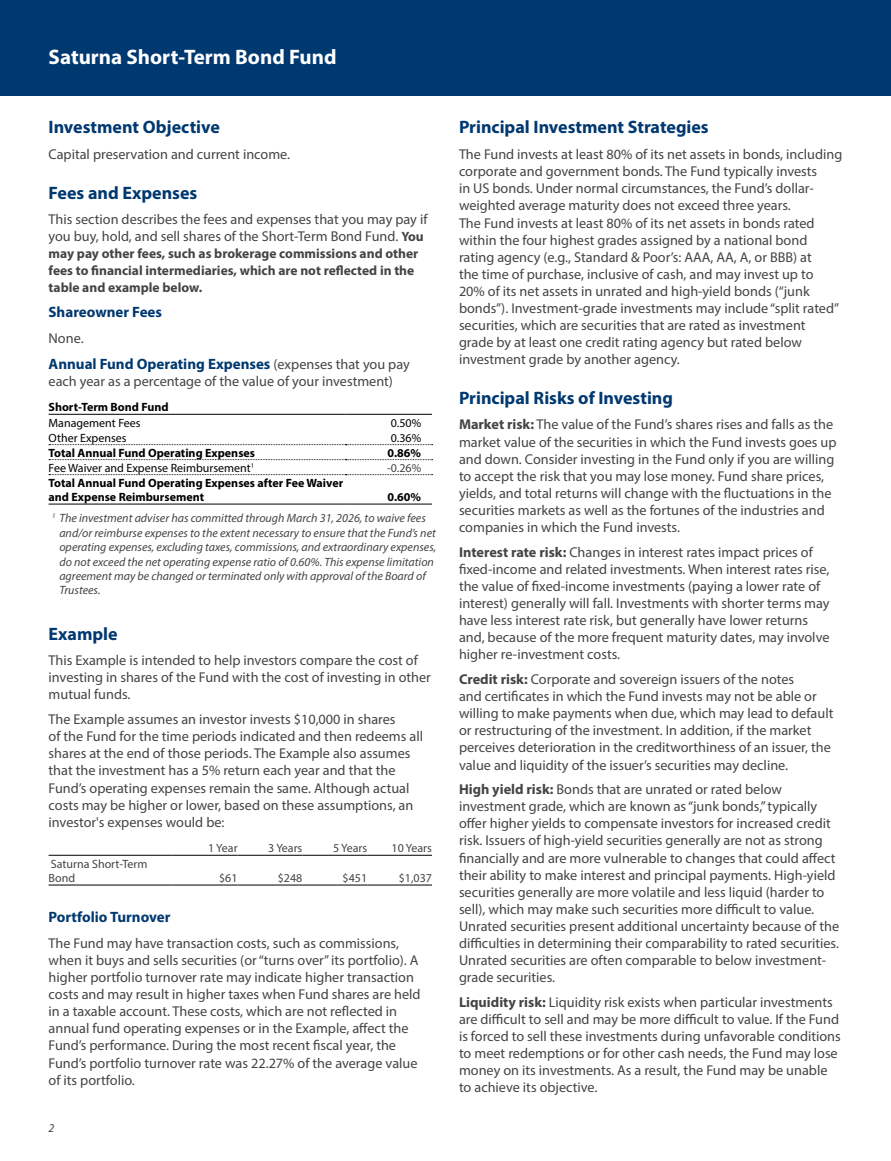
<style>
.page{position:relative;width:891px;height:1161px;background:#fff}
.page>*{position:absolute;margin:0;border:0;box-sizing:border-box;transform-origin:0 0}
.t1{font:700 21px "Myriad Pro";color:#fff}
.SectionName{font:700 18px "Myriad Pro";color:#003870}
.BodyText{font:700 15px "Myriad Pro";color:#003870}
.SectionHeader{font:700 15px "Myriad Pro";color:#003870}
.BodyTextBoldStart{font:14.25px/17.1px "Myriad Pro";color:#444}
.BodyText-2{font:14.25px/17.1px "Myriad Pro";color:#444}
.BodyText-3{font:700 13.5px/16.6px "Myriad Pro";color:#444}
.ID0ECAAE{font:italic 12px/14.4px "Myriad Pro";color:#444}
.ID0EBEAC{font:700 12px/14.4px "Myriad Pro";color:#000}
.ID0ENH{font:12px "Myriad Pro";color:#000}
.ID0ETGAE{font:12px "Myriad Pro";color:#444}
.ID0EPAAC{font:12px "Myriad Pro";color:#444}
.ID0ERLAE{font:12px/14.4px "Myriad Pro";color:#444}
.ID0EHF{font:700 12px "Myriad Pro";color:#000}
.ID0EPAAC-2{font:12px "Myriad Pro";color:#000}
.ID0EPFAC{font:700 12px "Myriad Pro";color:#000}
.ID0E5OAC{font:italic 7.05px "Myriad Pro";color:#444}
.s1{font-weight:700;font-size:13.5px}
.s2{font-weight:400;font-size:14.25px;color:#444}
.s3{font-weight:700}
</style>
<div class="page">
<div style="left:0;top:0;width:891px;height:95px;background:#003870"></div>
<hr style="left:49px;top:414px;width:297px;height:1px;background:#000">
<hr style="left:346px;top:414px;width:86px;height:1px;background:#000">
<svg style="left:49px;top:444px;width:384px;height:1px"></svg>
<svg style="left:49px;top:459px;width:384px;height:1px"></svg>
<hr style="left:49px;top:504px;width:297px;height:1px;background:#000">
<svg style="left:49px;top:474px;width:384px;height:1px"></svg>
<hr style="left:346px;top:504px;width:86px;height:1px;background:#000">
<hr style="left:49px;top:855px;width:124px;height:1px;background:#000">
<hr style="left:173px;top:855px;width:65px;height:1px;background:#000">
<hr style="left:238px;top:855px;width:64px;height:1px;background:#000">
<hr style="left:302px;top:855px;width:65px;height:1px;background:#000">
<hr style="left:367px;top:855px;width:65px;height:1px;background:#000">
<hr style="left:49px;top:885px;width:124px;height:1px;background:#000">
<hr style="left:173px;top:885px;width:65px;height:1px;background:#000">
<hr style="left:238px;top:885px;width:64px;height:1px;background:#000">
<hr style="left:302px;top:885px;width:65px;height:1px;background:#000">
<hr style="left:367px;top:885px;width:65px;height:1px;background:#000">
<h1 class="t1" style="left:49px;top:44px;width:290px">Saturna Short-Term Bond Fund</h1>
<p class="SectionName" style="left:49px;top:116px;width:173px">Investment Objective</p>
<p class="BodyText-2" style="left:49px;top:146px;width:243px">Capital preservation and current income.</p>
<p class="SectionName" style="left:49px;top:181px;width:150px">Fees and Expenses</p>
<p class="BodyText-2" style="left:49px;top:211px;width:380px">This section describes the fees and expenses that you may pay if you buy, hold, and sell shares of the Short-Term Bond Fund. <span class="s1">You</span></p>
<p class="BodyText-3" style="left:49px;top:245px;width:371px">may pay other fees, such as brokerage commissions and other fees to financial intermediaries, which are not reflected in the table and example below.</p>
<p class="SectionHeader" style="left:49px;top:303px;width:115px">Shareowner Fees</p>
<p class="BodyText-2" style="left:49px;top:330px;width:37px">None.</p>
<p class="BodyText" style="left:49px;top:354px;width:363px">Annual Fund Operating Expenses <span class="s2">(expenses that you pay</span></p>
<p class="BodyText-2" style="left:49px;top:372px;width:346px">each year as a percentage of the value of your investment)</p>
<p class="ID0EHF" style="left:49px;top:399px;width:122px">Short-Term Bond Fund</p>
<p class="ID0ENH" style="left:49px;top:415px;width:94px">Management Fees</p>
<p class="ID0EPAAC-2" style="left:391px;top:415px;width:32px">0.50%</p>
<p class="ID0ENH" style="left:49px;top:430px;width:80px">Other Expenses</p>
<p class="ID0EPAAC-2" style="left:391px;top:430px;width:32px">0.36%</p>
<p class="ID0EBEAC" style="left:49px;top:445px;width:208px">Total Annual Fund Operating Expenses</p>
<p class="ID0EPFAC" style="left:388px;top:445px;width:35px">0.86%</p>
<p class="ID0ENH" style="left:49px;top:460px;width:207px">Fee Waiver and Expense Reimbursement<sup>1</sup></p>
<p class="ID0EPAAC" style="left:387px;top:460px;width:36px">-0.26%</p>
<p class="ID0EBEAC" style="left:49px;top:475px;width:296px">Total Annual Fund Operating Expenses after Fee Waiver and Expense Reimbursement</p>
<p class="ID0EPFAC" style="left:388px;top:489px;width:35px">0.60%</p>
<p class="ID0E5OAC" style="left:52px;top:512px;width:5px">1</p>
<p class="ID0ECAAE" style="left:59px;top:511px;width:378px">The investment adviser has committed through March 31, 2026, to waive fees and/or reimburse expenses to the extent necessary to ensure that the Fund’s net operating expenses, excluding taxes, commissions, and extraordinary expenses, do not exceed the net operating expense ratio of 0.60%. This expense limitation agreement may be changed or terminated only with approval of the Board of Trustees.</p>
<p class="SectionName" style="left:49px;top:622px;width:71px">Example</p>
<p class="BodyText-2" style="left:49px;top:652px;width:384px">This Example is intended to help investors compare the cost of investing in shares of the Fund with the cost of investing in other mutual funds.</p>
<p class="BodyText-2" style="left:49px;top:711px;width:376px">The Example assumes an investor invests $10,000 in shares<br>of the Fund for the time periods indicated and then redeems all shares at the end of those periods. The Example also assumes that the investment has a 5% return each year and that the Fund’s operating expenses remain the same. Although actual costs may be higher or lower, based on these assumptions, an investor's expenses would be:</p>
<p class="ID0ETGAE" style="left:208px;top:841px;width:31px">1 Year</p>
<p class="ID0ETGAE" style="left:268px;top:841px;width:36px">3 Years</p>
<p class="ID0ETGAE" style="left:333px;top:841px;width:36px">5 Years</p>
<p class="ID0ETGAE" style="left:392px;top:841px;width:42px">10 Years</p>
<p class="ID0ERLAE" style="left:49px;top:856px;width:101px">Saturna Short-Term<br>Bond</p>
<p class="ID0EPAAC" style="left:219px;top:871px;width:20px">$61</p>
<p class="ID0EPAAC" style="left:278px;top:871px;width:26px">$248</p>
<p class="ID0EPAAC" style="left:343px;top:871px;width:26px">$451</p>
<p class="ID0EPAAC" style="left:399px;top:871px;width:35px">$1,037</p>
<p class="SectionHeader" style="left:49px;top:907px;width:123px">Portfolio Turnover</p>
<p class="BodyText-2" style="left:49px;top:934px;width:374px">The Fund may have transaction costs, such as commissions, when it buys and sells securities (or “turns over” its portfolio). A higher portfolio turnover rate may indicate higher transaction costs and may result in higher taxes when Fund shares are held in a taxable account. These costs, which are not reflected in annual fund operating expenses or in the Example, affect the Fund’s performance. During the most recent fiscal year, the Fund’s portfolio turnover rate was 22.27% of the average value of its portfolio.</p>
<p class="ID0ECAAE" style="left:49px;top:1121px;width:7px">2</p>
<p class="SectionName" style="left:459px;top:116px;width:251px">Principal Investment Strategies</p>
<p class="BodyText-2" style="left:459px;top:146px;width:385px">The Fund invests at least 80% of its net assets in bonds, including corporate and government bonds. The Fund typically invests<br>in US bonds. Under normal circumstances, the Fund’s dollar&shy;weighted average maturity does not exceed three years.<br>The Fund invests at least 80% of its net assets in bonds rated within the four highest grades assigned by a national bond rating agency (e.g., Standard &amp; Poor’s: AAA, AA, A, or BBB) at<br>the time of purchase, inclusive of cash, and may invest up to 20% of its net assets in unrated and high-yield bonds (“junk bonds”). Investment-grade investments may include “split rated” securities, which are securities that are rated as investment grade by at least one credit rating agency but rated below investment grade by another agency.</p>
<p class="SectionName" style="left:459px;top:386px;width:216px">Principal Risks of Investing</p>
<p class="BodyTextBoldStart" style="left:459px;top:416px;width:379px"><span class="s3">Market risk:</span> The value of the Fund’s shares rises and falls as the market value of the securities in which the Fund invests goes up and down. Consider investing in the Fund only if you are willing to accept the risk that you may lose money. Fund share prices, yields, and total returns will change with the fluctuations in the securities markets as well as the fortunes of the industries and companies in which the Fund invests.</p>
<p class="BodyTextBoldStart" style="left:459px;top:543px;width:372px"><span class="s3">Interest rate risk:</span> Changes in interest rates impact prices of fixed-income and related investments. When interest rates rise, the value of fixed-income investments (paying a lower rate of interest) generally will fall. Investments with shorter terms may have less interest rate risk, but generally have lower returns and, because of the more frequent maturity dates, may involve higher re-investment costs.</p>
<p class="BodyTextBoldStart" style="left:459px;top:670px;width:376px"><span class="s3">Credit risk:</span> Corporate and sovereign issuers of the notes<br>and certificates in which the Fund invests may not be able or willing to make payments when due, which may lead to default or restructuring of the investment. In addition, if the market perceives deterioration in the creditworthiness of an issuer, the value and liquidity of the issuer’s securities may decline.</p>
<p class="BodyTextBoldStart" style="left:459px;top:781px;width:382px"><span class="s3">High yield risk:</span> Bonds that are unrated or rated below investment grade, which are known as “junk bonds,” typically offer higher yields to compensate investors for increased credit risk. Issuers of high-yield securities generally are not as strong financially and are more vulnerable to changes that could affect their ability to make interest and principal payments. High-yield securities generally are more volatile and less liquid (harder to sell), which may make such securities more difficult to value.<br>Unrated securities present additional uncertainty because of the difficulties in determining their comparability to rated securities.<br>Unrated securities are often comparable to below investment&shy;grade securities.</p>
<p class="BodyTextBoldStart" style="left:459px;top:993px;width:383px"><span class="s3">Liquidity risk:</span> Liquidity risk exists when particular investments are difficult to sell and may be more difficult to value. If the Fund is forced to sell these investments during unfavorable conditions to meet redemptions or for other cash needs, the Fund may lose money on its investments. As a result, the Fund may be unable to achieve its objective.</p>
</div>
